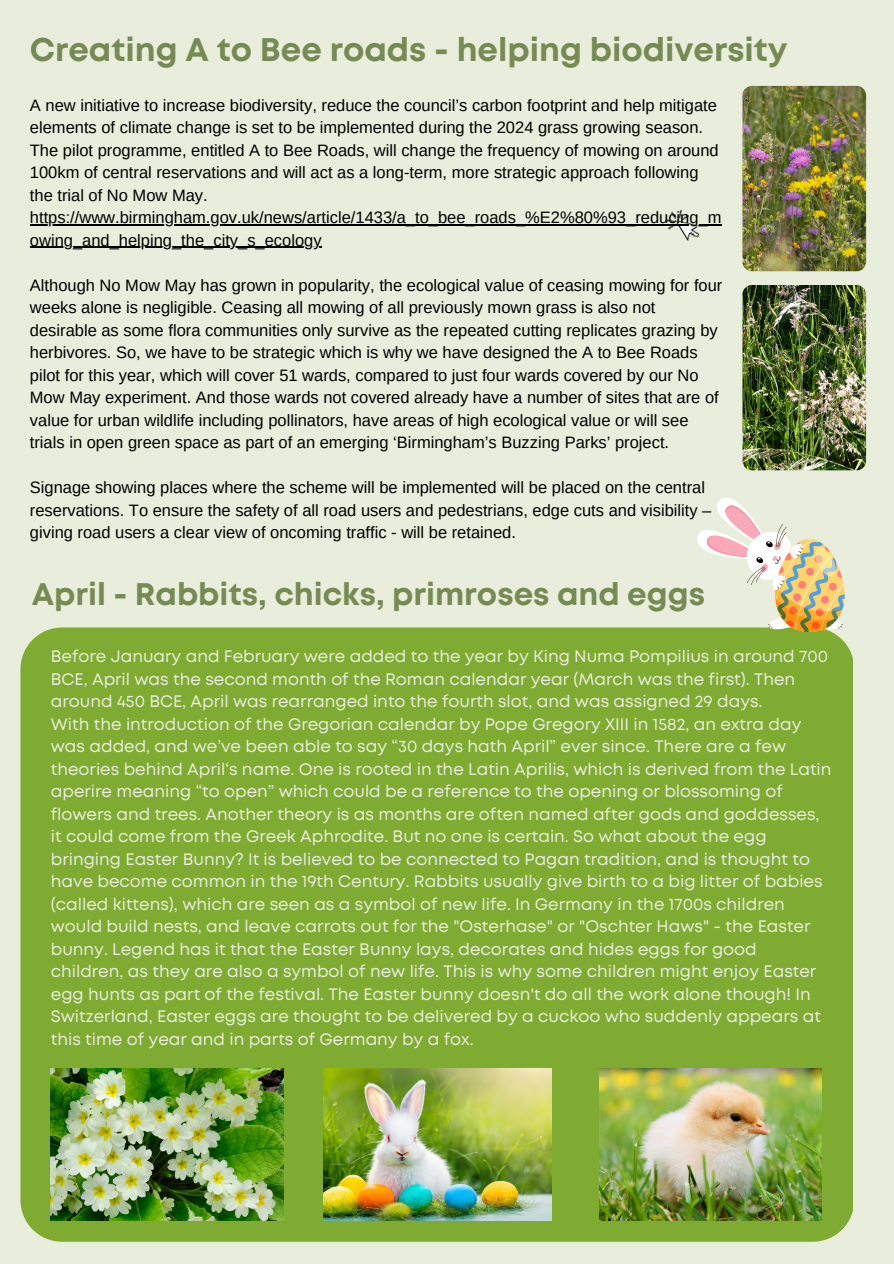
<style>
.page{position:relative;width:894px;height:1264px;background:#fff}
.page>*{position:absolute;margin:0;border:0;box-sizing:border-box;transform-origin:0 0}
.t1{font:700 32.7px "Mont";color:#768b54}
.t2{font:700 31.2px "Mont";color:#768b54}
.t3{font:16.65px/22.5px "Mont";color:#e9eddb}
.t4{font:16.5px/22.5px "Arimo";color:#000}
</style>
<div class="page">
<div style="left:0;top:0;width:893px;height:1263px;background:#e9eddb"></div>
<div style="left:20px;top:627px;width:833px;height:614px;background:#7fab32"></div>
<img style="left:742px;top:285px;width:123px;height:185px;border-radius:9px">
<img style="left:323px;top:1068px;width:228px;height:152px">
<img style="left:599px;top:1068px;width:222px;height:152px">
<img style="left:51px;top:1068px;width:233px;height:152px">
<img style="left:742px;top:86px;width:123px;height:185px;border-radius:9px">
<img style="left:661px;top:209px;width:61px;height:32px">
<svg style="left:697px;top:497px;width:147px;height:135px"></svg>
<hr style="left:30px;top:224px;width:691px;height:1px;background:#000">
<hr style="left:30px;top:247px;width:291px;height:1px;background:#000">
<h1 class="t1" style="left:30px;top:37px;width:759px">Creating A to Bee roads - helping biodiversity</h1>
<p class="t4" style="left:30px;top:94px;width:693px">A new initiative to increase biodiversity, reduce the council’s carbon footprint and help mitigate elements of climate change is set to be implemented during the 2024 grass growing season.<br>The pilot programme, entitled A to Bee Roads, will change the frequency of mowing on around 100km of central reservations and will act as a long-term, more strategic approach following the trial of No Mow May. https://www.birmingham.gov.uk/news/article/1433/a_to_bee_roads_%E2%80%93_reducing_m owing_and_helping_the_city_s_ecology</p>
<p class="t4" style="left:30px;top:274px;width:693px">Although No Mow May has grown in popularity, the ecological value of ceasing mowing for four weeks alone is negligible. Ceasing all mowing of all previously mown grass is also not desirable as some flora communities only survive as the repeated cutting replicates grazing by herbivores. So, we have to be strategic which is why we have designed the A to Bee Roads pilot for this year, which will cover 51 wards, compared to just four wards covered by our No Mow May experiment. And those wards not covered already have a number of sites that are of value for urban wildlife including pollinators, have areas of high ecological value or will see trials in open green space as part of an emerging ‘Birmingham’s Buzzing Parks’ project.</p>
<p class="t4" style="left:30px;top:476px;width:682px">Signage showing places where the scheme will be implemented will be placed on the central reservations. To ensure the safety of all road users and pedestrians, edge cuts and visibility – giving road users a clear view of oncoming traffic - will be retained.</p>
<h2 class="t2" style="left:32px;top:582px;width:674px">April - Rabbits, chicks, primroses and eggs</h2>
<p class="t3" style="left:51px;top:646px;width:782px">Before January and February were added to the year by King Numa Pompilius in around 700<br>BCE, April was the second month of the Roman calendar year (March was the first). Then around 450 BCE, April was rearranged into the fourth slot, and was assigned 29 days.<br>With the introduction of the Gregorian calendar by Pope Gregory XIII in 1582, an extra day was added, and we’ve been able to say “30 days hath April” ever since. There are a few theories behind April‘s name. One is rooted in the Latin Aprilis, which is derived from the Latin aperire meaning “to open” which could be a reference to the opening or blossoming of flowers and trees. Another theory is as months are often named after gods and goddesses, it could come from the Greek Aphrodite. But no one is certain. So what about the egg bringing Easter Bunny? It is believed to be connected to Pagan tradition, and is thought to have become common in the 19th Century. Rabbits usually give birth to a big litter of babies (called kittens), which are seen as a symbol of new life. In Germany in the 1700s children would build nests, and leave carrots out for the "Osterhase" or "Oschter Haws" - the Easter bunny. Legend has it that the Easter Bunny lays, decorates and hides eggs for good children, as they are also a symbol of new life. This is why some children might enjoy Easter egg hunts as part of the festival. The Easter bunny doesn't do all the work alone though! In Switzerland, Easter eggs are thought to be delivered by a cuckoo who suddenly appears at this time of year and in parts of Germany by a fox.</p>
</div>
